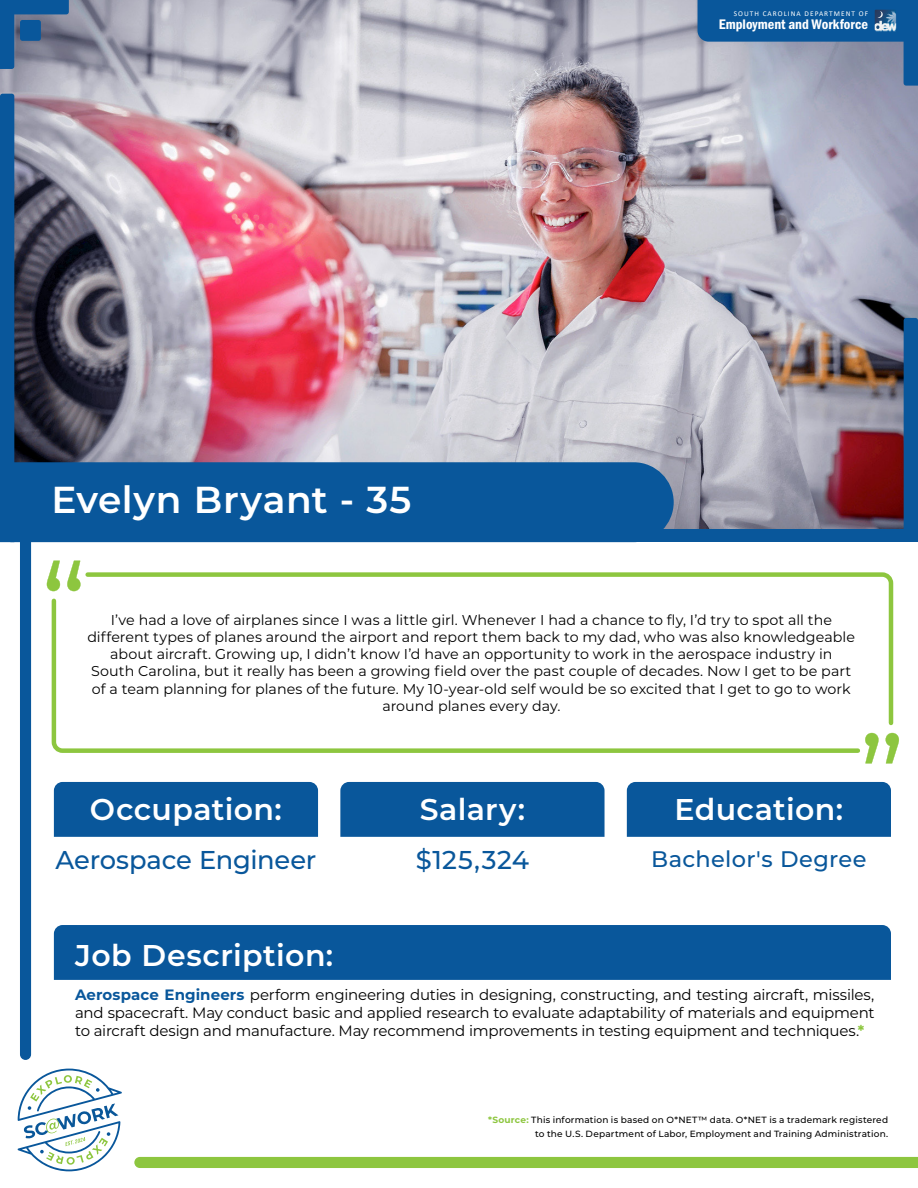
<style>
.page{position:relative;width:918px;height:1188px;background:#fff}
.page>*{position:absolute;margin:0;border:0;box-sizing:border-box;transform-origin:0 0}
.t1{font:600 37.5px "Montserrat";letter-spacing:.02em;color:#fff}
.t2{font:600 30px "Montserrat";letter-spacing:.015em;color:#fff}
.t3{font:500 25.8px "Montserrat";letter-spacing:-.01em;color:#09579b}
.t4{font:500 22.5px "Montserrat";letter-spacing:.015em;color:#09579b}
.t5{font:15px/18px "Montserrat";letter-spacing:-.015em;color:#000;text-align:justify}
.t6{font:14.4px "Franklin Gothic URW Con Dem";color:#fff}
.t7{font:14.25px/17.1px "Montserrat";color:#000;text-align:center}
.t8{font:500 9px/13.5px "Montserrat";letter-spacing:.02em;color:#000;text-align:right}
.t9{font:7.35px "Calibri";letter-spacing:.14em;color:#fff}
.s1{font-weight:700;color:#09579b}
.s2{font-weight:700;color:#8dc63f}
</style>
<div class="page">
<div style="left:54px;top:782px;width:264px;height:55px;background:#09579b"></div>
<div style="left:627px;top:782px;width:264px;height:55px;background:#09579b"></div>
<div style="left:340px;top:782px;width:265px;height:55px;background:#09579b"></div>
<div style="left:54px;top:925px;width:837px;height:55px;background:#09579b"></div>
<img style="left:0;top:0;width:918px;height:529px">
<div style="left:0;top:94px;width:14px;height:448px;background:#09579b"></div>
<div style="left:904px;top:318px;width:14px;height:211px;background:#09579b"></div>
<div style="left:10px;top:462px;width:664px;height:80px;background:#09579b"></div>
<div style="left:614px;top:529px;width:304px;height:13px;background:#09579b"></div>
<svg style="left:47px;top:561px;width:34px;height:30px"></svg>
<svg style="left:865px;top:733px;width:34px;height:31px"></svg>
<svg style="left:0;top:0;width:69px;height:69px;background:#4c6d93"></svg>
<div style="left:20px;top:20px;width:21px;height:21px;background:#09579b;border-radius:3px"></div>
<div style="left:20px;top:524px;width:11px;height:536px;background:#09579b;border-radius:6px"></div>
<svg style="left:17px;top:1068px;width:105px;height:104px"></svg>
<div style="left:134px;top:1157px;width:784px;height:11px;background:#8dc63f"></div>
<svg style="left:698px;top:0;width:220px;height:86px;background:#567ea9"></svg>
<svg style="left:51px;top:598px;width:809px;height:155px"></svg>
<svg style="left:83px;top:572px;width:811px;height:155px"></svg>
<h1 class="t1" style="left:52px;top:473px;width:361px">Evelyn Bryant - 35</h1>
<p class="t9" style="left:734px;top:9px;width:136px">SOUTH CAROLINA DEPARTMENT OF</p>
<p class="t6" style="left:719px;top:15px;width:151px">Employment and Workforce</p>
<p class="t7" style="left:87px;top:611px;width:769px">I’ve had a love of airplanes since I was a little girl. Whenever I had a chance to fly, I’d try to spot all the different types of planes around the airport and report them back to my dad, who was also knowledgeable about aircraft. Growing up, I didn’t know I’d have an opportunity to work in the aerospace industry in South Carolina, but it really has been a growing field over the past couple of decades. Now I get to be part of a team planning for planes of the future. My 10-year-old self would be so excited that I get to go to work around planes every day.</p>
<h2 class="t2" style="left:90px;top:788px;width:193px">Occupation:</h2>
<h3 class="t3" style="left:56px;top:842px;width:263px">Aerospace Engineer</h3>
<h2 class="t2" style="left:420px;top:788px;width:107px">Salary:</h2>
<h2 class="t2" style="left:675px;top:788px;width:170px">Education:</h2>
<h3 class="t3" style="left:416px;top:842px;width:115px">$125,324</h3>
<h3 class="t4" style="left:651px;top:843px;width:217px">Bachelor's Degree</h3>
<h2 class="t2" style="left:75px;top:934px;width:260px">Job Description:</h2>
<p class="t5" style="left:75px;top:985px;width:801px"><span class="s1">Aerospace Engineers</span> perform engineering duties in designing, constructing, and testing aircraft, missiles, and spacecraft. May conduct basic and applied research to evaluate adaptability of materials and equipment to aircraft design and manufacture. May recommend improvements in testing equipment and techniques.<span class="s2">*</span></p>
<p class="t8" style="left:488px;top:1113px;width:402px"><span class="s2">*Source:</span> This information is based on O*NET™ data. O*NET is a trademark registered to the U.S. Department of Labor, Employment and Training Administration.</p>
</div>
